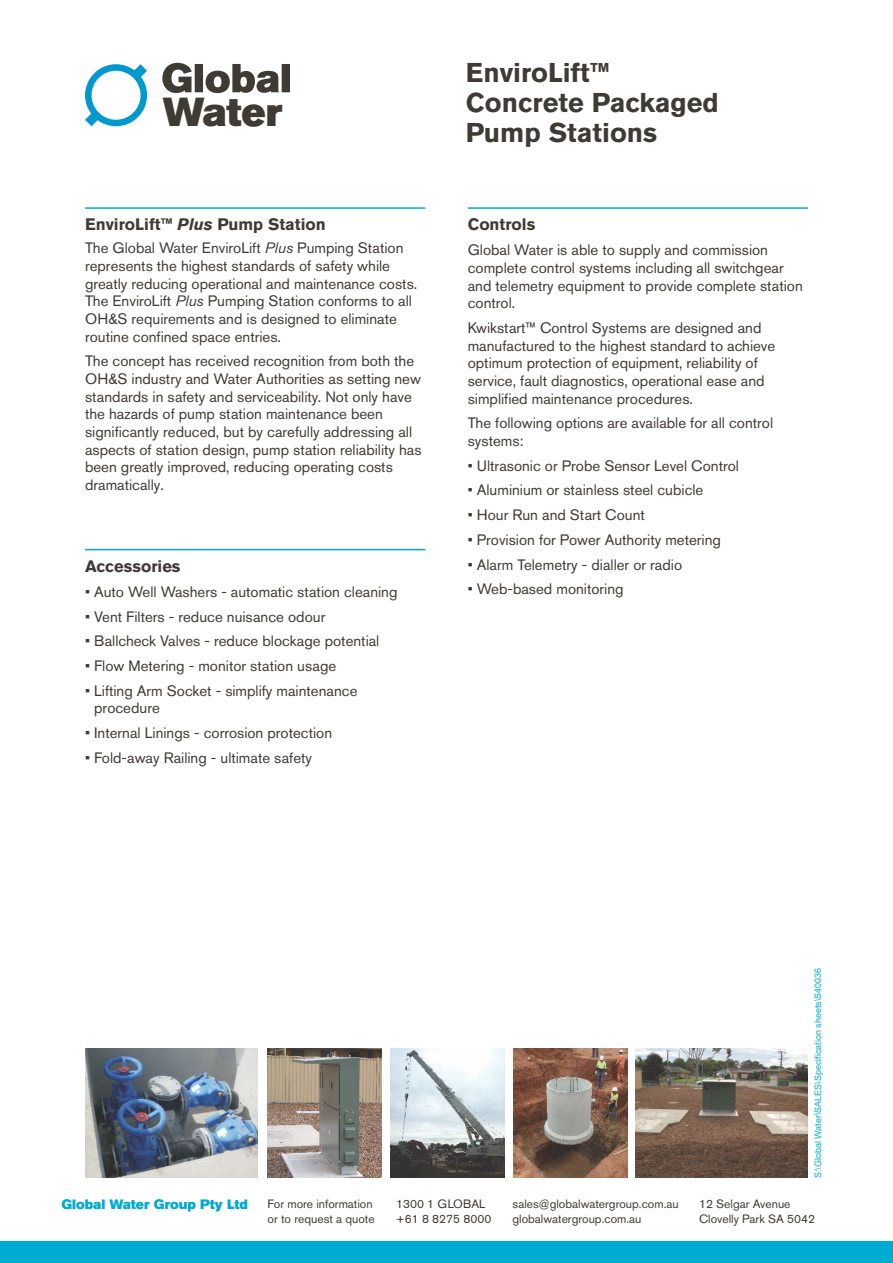
<style>
.page{position:relative;width:893px;height:1263px;background:#fff}
.page>*{position:absolute;margin:0;border:0;box-sizing:border-box;transform-origin:0 0}
.t1{font:40.2px "Akzidenz Grotesk BQ Super,Bold";color:#3f3a34}
.t2{font:700 27px/30px "Akzidenz Grotesk BQ";color:#3f3a34}
.t3{font:700 16.5px "Akzidenz Grotesk BQ";color:#3f3a34}
.t4{font:15px/17.7px "Akzidenz Grotesk BQ";color:#3f3a34}
.t5{font:13.5px "Akzidenz Grotesk BQ Super,Bold";color:#00abd1}
.t6{font:12px/15px "Akzidenz Grotesk BQ";color:#3f3a34}
.t7{font:9px "Arial";color:#00abd1}
.s1{font-style:italic}
</style>
<div class="page">
<hr style="left:85px;top:207px;width:340px;height:2px;background:#00abd1">
<hr style="left:468px;top:207px;width:340px;height:2px;background:#00abd1">
<hr style="left:85px;top:549px;width:340px;height:1px;background:#00abd1">
<img style="left:85px;top:1048px;width:173px;height:130px">
<img style="left:635px;top:1048px;width:173px;height:130px">
<img style="left:268px;top:1048px;width:114px;height:130px">
<img style="left:391px;top:1048px;width:114px;height:130px">
<img style="left:513px;top:1048px;width:114px;height:130px">
<div style="left:0;top:1242px;width:893px;height:21px;background:#00abd1"></div>
<svg style="left:85px;top:64px;width:62px;height:62px"></svg>
<svg style="left:162px;top:63px;width:128px;height:30px"></svg>
<h1 class="t1" style="left:163px;top:96px;width:121px">Water</h1>
<p class="t3" style="left:85px;top:218px;width:242px">EnviroLift™ <span class="s1">Plus</span> Pump Station</p>
<p class="t4" style="left:85px;top:241px;width:334px">The Global Water EnviroLift <span class="s1">Plus</span> Pumping Station represents the highest standards of safety while greatly reducing operational and maintenance costs.<br>The EnviroLift <span class="s1">Plus</span> Pumping Station conforms to all OH&amp;S requirements and is designed to eliminate routine confined space entries.</p>
<p class="t4" style="left:85px;top:354px;width:338px">The concept has received recognition from both the OH&amp;S industry and Water Authorities as setting new standards in safety and serviceability. Not only have the hazards of pump station maintenance been significantly reduced, but by carefully addressing all aspects of station design, pump station reliability has been greatly improved, reducing operating costs dramatically.</p>
<p class="t3" style="left:85px;top:559px;width:97px">Accessories</p>
<p class="t4" style="left:85px;top:584px;width:314px">• Auto Well Washers - automatic station cleaning</p>
<p class="t4" style="left:85px;top:609px;width:242px">• Vent Filters - reduce nuisance odour</p>
<p class="t4" style="left:85px;top:634px;width:296px">• Ballcheck Valves - reduce blockage potential</p>
<p class="t4" style="left:85px;top:658px;width:253px">• Flow Metering - monitor station usage</p>
<p class="t4" style="left:94px;top:683px;width:265px;text-indent:-9px">• Lifting Arm Socket - simplify maintenance procedure</p>
<p class="t4" style="left:85px;top:725px;width:249px">• Internal Linings - corrosion protection</p>
<p class="t4" style="left:85px;top:750px;width:229px">• Fold-away Railing - ultimate safety</p>
<h2 class="t2" style="left:466px;top:61px;width:254px">EnviroLift™<br>Concrete Packaged</h2>
<h2 class="t2" style="left:466px;top:121px;width:193px">Pump Stations</h2>
<p class="t3" style="left:468px;top:218px;width:69px">Controls</p>
<p class="t4" style="left:468px;top:243px;width:337px">Global Water is able to supply and commission complete control systems including all switchgear and telemetry equipment to provide complete station control.</p>
<p class="t4" style="left:468px;top:320px;width:309px">Kwikstart™ Control Systems are designed and manufactured to the highest standard to achieve optimum protection of equipment, reliability of service, fault diagnostics, operational ease and simplified maintenance procedures.</p>
<p class="t4" style="left:468px;top:416px;width:307px">The following options are available for all control systems:</p>
<p class="t4" style="left:468px;top:458px;width:273px">• Ultrasonic or Probe Sensor Level Control</p>
<p class="t4" style="left:468px;top:483px;width:237px">• Aluminium or stainless steel cubicle</p>
<p class="t4" style="left:468px;top:507px;width:179px">• Hour Run and Start Count</p>
<p class="t4" style="left:468px;top:532px;width:255px">• Provision for Power Authority metering</p>
<p class="t4" style="left:468px;top:557px;width:216px">• Alarm Telemetry - dialler or radio</p>
<p class="t4" style="left:468px;top:582px;width:157px">• Web-based monitoring</p>
<p class="t7" style="left:814px;top:1178px;width:212px;rotate:-90deg">S:\Global Water\SALES\Specification sheets\S40036</p>
<p class="t5" style="left:61px;top:1199px;width:188px">Global Water Group Pty Ltd</p>
<p class="t6" style="left:512px;top:1197px;width:168px">sales@globalwatergroup.com.au globalwatergroup.com.au</p>
<p class="t6" style="left:699px;top:1197px;width:118px">12 Selgar Avenue<br>Clovelly Park SA 5042</p>
<p class="t6" style="left:396px;top:1197px;width:97px">1300 1 GLOBAL +61 8 8275 8000</p>
<p class="t6" style="left:268px;top:1198px;width:109px">For more information or to request a quote</p>
</div>
